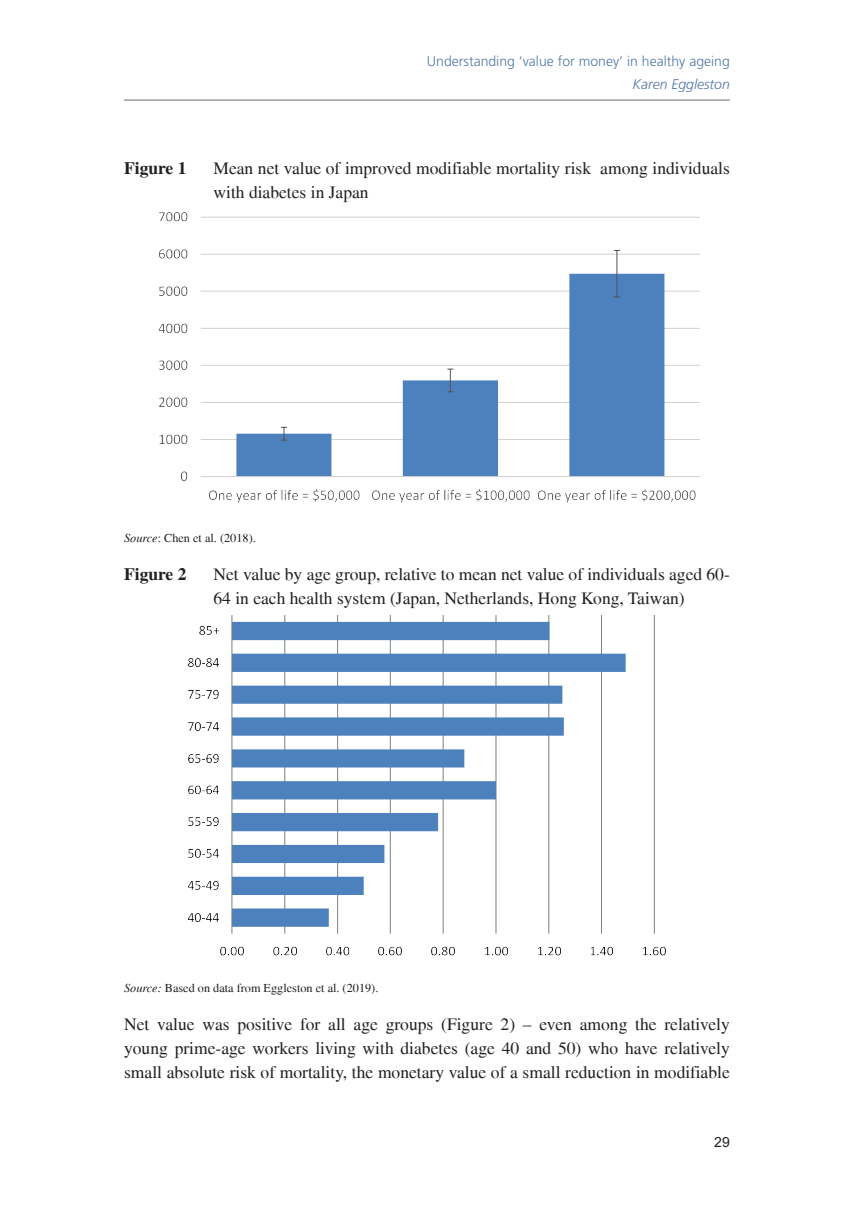
<style>
.page{position:relative;width:854px;height:1221px;background:#fff}
.page>*{position:absolute;margin:0;border:0;box-sizing:border-box;transform-origin:0 0}
.table_notes{font:17.5px/23.6px "Times LT";color:#231f20;text-align:justify}
.Figure_title{font:17.5px/23.6px "Times LT";color:#231f20}
.Figure_title-2{font:700 17.5px "Times LT";color:#231f20}
.t1{font:300 14px "Frutiger LT";color:#5378a6}
.t2{font:italic 300 14px "Frutiger LT";color:#5378a6}
.t3{font:14px "Arial";color:#231f20}
.table_notes-2{font:12.25px "Times LT";color:#231f20}
.s1{font-style:italic}
</style>
<div class="page">
<hr style="left:124px;top:99px;width:605px;height:2px;background:#a8a9ad">
<hr style="left:201px;top:217px;width:498px;height:1px;background:#cfd1d0">
<hr style="left:201px;top:254px;width:498px;height:1px;background:#cfd1d0">
<hr style="left:201px;top:291px;width:498px;height:1px;background:#cfd1d0">
<hr style="left:201px;top:328px;width:498px;height:1px;background:#cfd1d0">
<hr style="left:201px;top:365px;width:498px;height:1px;background:#cfd1d0">
<hr style="left:201px;top:402px;width:498px;height:1px;background:#cfd1d0">
<hr style="left:201px;top:439px;width:498px;height:1px;background:#cfd1d0">
<svg style="left:236px;top:274px;width:428px;height:202px"></svg>
<svg style="left:281px;top:427px;width:6px;height:13px"></svg>
<svg style="left:447px;top:368px;width:6px;height:24px"></svg>
<svg style="left:613px;top:250px;width:6px;height:47px"></svg>
<hr style="left:201px;top:476px;width:498px;height:1px;background:#cfd1d0">
<img style="left:180px;top:471px;width:8px;height:10px">
<img style="left:159px;top:434px;width:29px;height:11px">
<img style="left:159px;top:397px;width:29px;height:10px">
<img style="left:159px;top:360px;width:29px;height:10px">
<img style="left:158px;top:323px;width:30px;height:11px">
<img style="left:159px;top:286px;width:29px;height:10px">
<img style="left:159px;top:249px;width:29px;height:10px">
<img style="left:159px;top:212px;width:29px;height:10px">
<img style="left:209px;top:489px;width:151px;height:14px">
<img style="left:372px;top:489px;width:156px;height:14px">
<img style="left:528px;top:489px;width:168px;height:14px">
<hr style="left:653px;top:615px;width:1px;height:318px;background:#7c7f80">
<hr style="left:600px;top:615px;width:1px;height:318px;background:#7c7f80">
<hr style="left:548px;top:615px;width:1px;height:318px;background:#7c7f80">
<hr style="left:495px;top:615px;width:1px;height:318px;background:#7c7f80">
<hr style="left:442px;top:615px;width:1px;height:318px;background:#7c7f80">
<hr style="left:389px;top:615px;width:1px;height:318px;background:#7c7f80">
<hr style="left:337px;top:615px;width:1px;height:318px;background:#7c7f80">
<hr style="left:284px;top:615px;width:1px;height:318px;background:#7c7f80">
<svg style="left:232px;top:622px;width:393px;height:304px"></svg>
<hr style="left:231px;top:615px;width:1px;height:318px;background:#7c7f80">
<img style="left:220px;top:946px;width:24px;height:10px">
<img style="left:273px;top:946px;width:24px;height:10px">
<img style="left:326px;top:946px;width:24px;height:10px">
<img style="left:378px;top:946px;width:24px;height:10px">
<img style="left:431px;top:946px;width:24px;height:10px">
<img style="left:485px;top:946px;width:23px;height:10px">
<img style="left:538px;top:946px;width:23px;height:10px">
<img style="left:590px;top:946px;width:23px;height:10px">
<img style="left:643px;top:946px;width:23px;height:10px">
<img style="left:188px;top:913px;width:31px;height:9px">
<img style="left:188px;top:880px;width:31px;height:10px">
<img style="left:188px;top:848px;width:31px;height:10px">
<img style="left:188px;top:817px;width:31px;height:9px">
<img style="left:188px;top:785px;width:31px;height:10px">
<img style="left:188px;top:754px;width:31px;height:9px">
<img style="left:188px;top:722px;width:31px;height:9px">
<img style="left:188px;top:689px;width:31px;height:10px">
<img style="left:188px;top:658px;width:31px;height:9px">
<img style="left:199px;top:625px;width:20px;height:10px">
<p class="t1" style="left:427px;top:53px;width:304px">Understanding ‘value for money’ in healthy ageing</p>
<p class="t2" style="left:632px;top:76px;width:99px">Karen Eggleston</p>
<p class="Figure_title-2" style="left:124px;top:158px;width:64px">Figure 1</p>
<p class="Figure_title" style="left:213px;top:156px;width:517px">Mean net value of improved modifiable mortality risk among individuals with diabetes in Japan</p>
<p class="table_notes-2" style="left:124px;top:530px;width:133px"><span class="s1">Source</span>: Chen et al. (2018).</p>
<p class="Figure_title-2" style="left:124px;top:563px;width:64px">Figure 2</p>
<p class="Figure_title" style="left:213px;top:562px;width:517px">Net value by age group, relative to mean net value of individuals aged 60-<br>64 in each health system (Japan, Netherlands, Hong Kong, Taiwan)</p>
<p class="table_notes-2" style="left:124px;top:980px;width:256px"><span class="s1">Source:</span> Based on data from Eggleston et al. (2019).</p>
<p class="table_notes" style="left:124px;top:1012px;width:607px">Net value was positive for all age groups (Figure 2) – even among the relatively young prime-age workers living with diabetes (age 40 and 50) who have relatively small absolute risk of mortality, the monetary value of a small reduction in modifiable</p>
<p class="t3" style="left:714px;top:1132px;width:17px">29</p>
</div>
